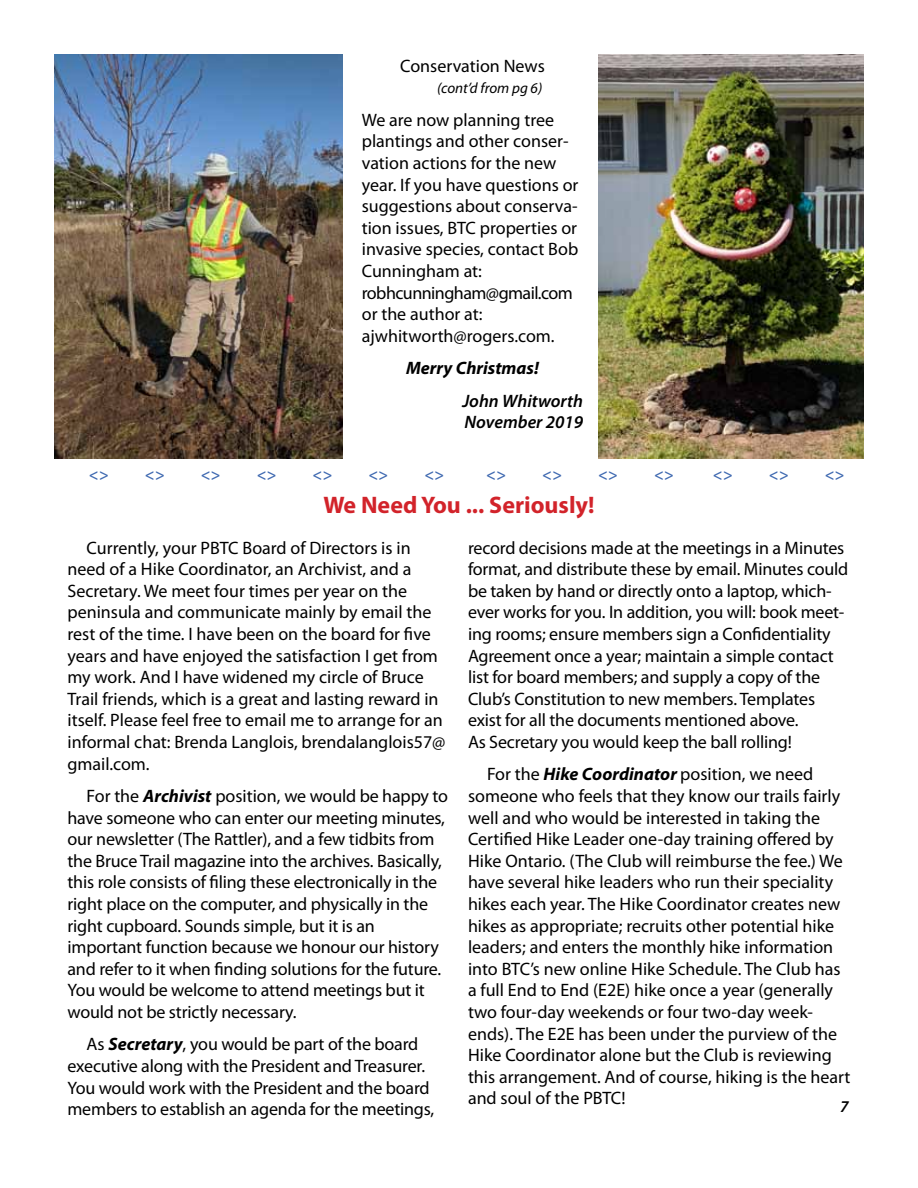
<style>
.page{position:relative;width:918px;height:1188px;background:#fff}
.page>*{position:absolute;margin:0;border:0;box-sizing:border-box;transform-origin:0 0}
.t1{font:700 24px "Myriad Pro";color:#d2232a}
.t2{font:18px/21.6px "Myriad Pro";letter-spacing:-.005em;color:#000}
.t3{font:italic 600 18px/21.6px "Myriad Pro";color:#000}
.t4{font:italic 700 18px "Myriad Pro";color:#000}
.t5{font:italic 600 16.5px "Myriad Pro";color:#406ab1}
.t6{font:italic 600 16.5px "Myriad Pro";color:#000}
.t7{font:italic 15px "Myriad Pro";color:#000}
.s1{font-weight:700;font-style:italic}
.s2{font-weight:400;font-style:normal;font-size:15px;color:#fff}
</style>
<div class="page">
<img style="left:54px;top:54px;width:288px;height:405px">
<img style="left:598px;top:54px;width:266px;height:405px">
<p class="t2" style="left:400px;top:55px;width:146px">Conservation News</p>
<p class="t7" style="left:437px;top:79px;width:107px">(cont’d from pg 6)</p>
<p class="t2" style="left:362px;top:109px;width:218px">We are now planning tree plantings and other conser&shy;vation actions for the new year. If you have questions or suggestions about conserva&shy;tion issues, BTC properties or invasive species, contact Bob<br>Cunningham at: robhcunningham@gmail.com or the author at: ajwhitworth@rogers.com.</p>
<p class="t4" style="left:406px;top:356px;width:134px">Merry Christmas!</p>
<p class="t3" style="left:462px;top:389px;width:122px">John Whitworth<br>November 2019</p>
<p class="t5" style="left:89px;top:464px;width:21px">&lt;&gt;</p>
<p class="t5" style="left:145px;top:464px;width:21px">&lt;&gt;</p>
<p class="t5" style="left:201px;top:464px;width:21px">&lt;&gt;</p>
<p class="t5" style="left:257px;top:464px;width:21px">&lt;&gt;</p>
<p class="t5" style="left:313px;top:464px;width:21px">&lt;&gt;</p>
<p class="t5" style="left:368px;top:464px;width:21px">&lt;&gt;</p>
<p class="t5" style="left:424px;top:464px;width:21px">&lt;&gt;</p>
<p class="t5" style="left:486px;top:464px;width:21px">&lt;&gt;</p>
<p class="t5" style="left:542px;top:464px;width:21px">&lt;&gt;</p>
<p class="t5" style="left:598px;top:464px;width:21px">&lt;&gt;</p>
<p class="t5" style="left:654px;top:464px;width:21px">&lt;&gt;</p>
<p class="t5" style="left:713px;top:464px;width:21px">&lt;&gt;</p>
<p class="t5" style="left:769px;top:464px;width:21px">&lt;&gt;</p>
<p class="t5" style="left:825px;top:464px;width:21px">&lt;&gt;</p>
<h1 class="t1" style="left:323px;top:489px;width:273px">We Need You ... Seriously!</h1>
<p class="t2" style="left:68px;top:536px;width:380px;text-indent:19px">Currently, your PBTC Board of Directors is in need of a Hike Coordinator, an Archivist, and a Secretary. We meet four times per year on the peninsula and communicate mainly by email the rest of the time. I have been on the board for five years and have enjoyed the satisfaction I get from my work. And I have widened my circle of Bruce Trail friends, which is a great and lasting reward in itself. Please feel free to email me to arrange for an informal chat: Brenda Langlois, brendalanglois57@ gmail.com.</p>
<p class="t2" style="left:68px;top:785px;width:382px;text-indent:19px">For the <span class="s1">Archivist</span> position, we would be happy to have someone who can enter our meeting minutes, our newsletter (The Rattler), and a few tidbits from the Bruce Trail magazine into the archives. Basically, this role consists of filing these electronically in the right place on the computer, and physically in the right cupboard. Sounds simple, but it is an important function because we honour our history and refer to it when finding solutions for the future.<br>You would be welcome to attend meetings but it would not be strictly necessary.</p>
<p class="t2" style="left:68px;top:1033px;width:368px;text-align:center">As <span class="s1">Secretary</span>, you would be part of the board executive along with the President and Treasurer.<br>You would work with the President and the board members to establish an agenda for the meetings,</p>
<p class="t2" style="left:468px;top:536px;width:382px">record decisions made at the meetings in a Minutes format, and distribute these by email. Minutes could be taken by hand or directly onto a laptop, which&shy;ever works for you. In addition, you will: book meet&shy;ing rooms; ensure members sign a Confidentiality Agreement once a year; maintain a simple contact list for board members; and supply a copy of the Club’s Constitution to new members. Templates exist for all the documents mentioned above.<br>As Secretary you would keep the ball rolling!</p>
<p class="t2" style="left:468px;top:763px;width:384px;text-indent:19px">For the <span class="s1">Hike Coordinator</span> position, we need someone who feels that they know our trails fairly well and who would be interested in taking the Certified Hike Leader one-day training offered by Hike Ontario. (The Club will reimburse the fee.) We have several hike leaders who run their speciality hikes each year. The Hike Coordinator creates new hikes as appropriate; recruits other potential hike leaders; and enters the monthly hike information into BTC’s new online Hike Schedule. The Club has a full End to End (E2E) hike once a year (generally two four-day weekends or four two-day week&shy;ends). The E2E has been under the purview of the Hike Coordinator alone but the Club is reviewing this arrangement. And of course, hiking is the heart and soul of the PBTC!</p>
<p class="t6" style="left:840px;top:1096px;width:26px">7 <span class="s2">7</span></p>
</div>
